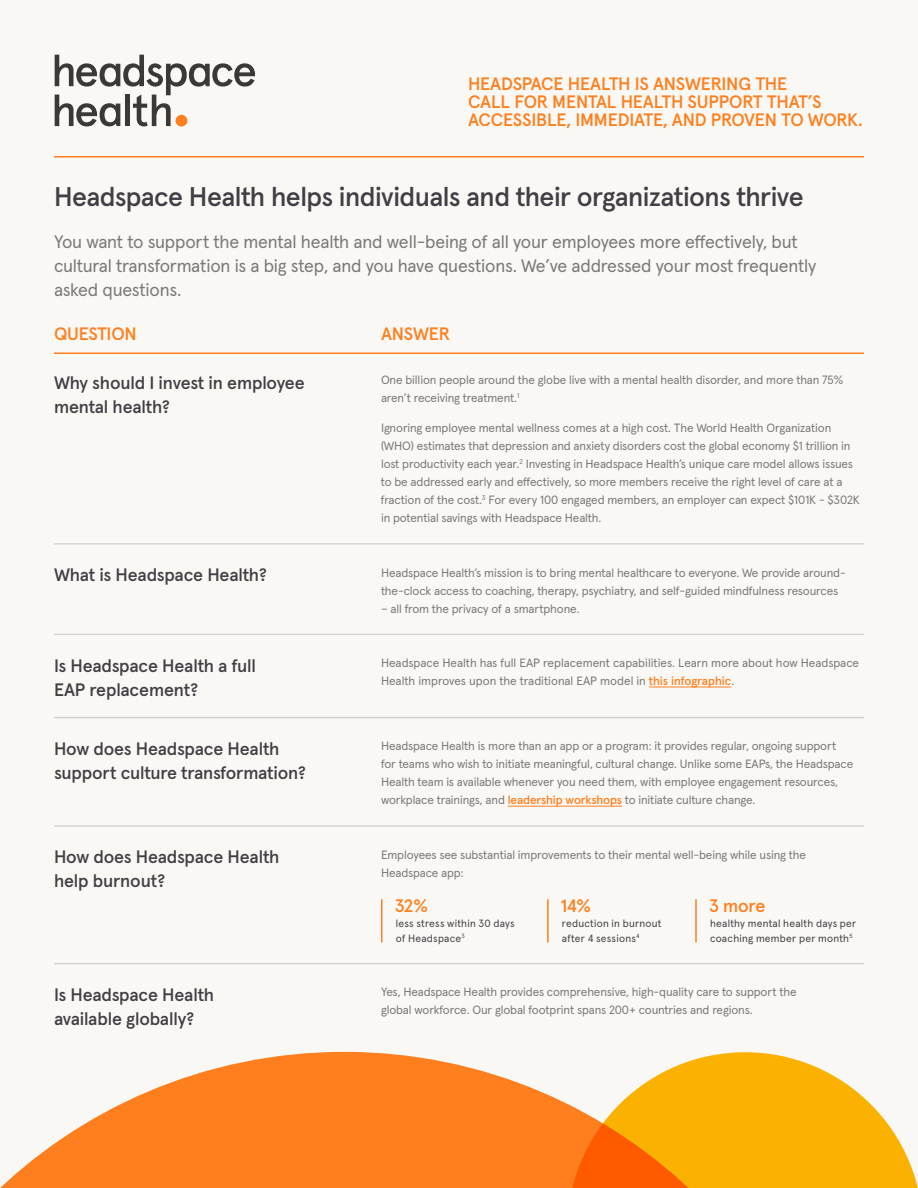
<style>
.page{position:relative;width:918px;height:1188px;background:#faf8f4}
.page>*{position:absolute;margin:0;border:0;box-sizing:border-box;transform-origin:0 0}
.t1{font:500 27px "Apercu Pro";letter-spacing:-.02em;color:#423e46}
.t2{font:500 18px/24px "Apercu Pro";letter-spacing:-.01em;color:#423e46}
.t3{font:18px/24px "Apercu Pro";letter-spacing:-.01em;color:#7a7877}
.t4{font:500 18px/18px "Apercu Pro";letter-spacing:-.01em;color:#ff7e1d}
.t5{font:12px/18px "Apercu Pro";letter-spacing:-.01em;color:#7a7877}
.t6{font:10.5px/15px "Apercu Pro";letter-spacing:.02em;color:#423e46}
.s1{font-weight:500;color:#ff7e1d}
</style>
<div class="page">
<hr style="left:54px;top:156px;width:810px;height:2px;background:#ff7e1d">
<hr style="left:54px;top:543px;width:810px;height:2px;background:#423e46">
<hr style="left:54px;top:634px;width:810px;height:1px;background:#423e46">
<hr style="left:54px;top:717px;width:810px;height:1px;background:#423e46">
<hr style="left:54px;top:825px;width:810px;height:2px;background:#423e46">
<hr style="left:54px;top:963px;width:810px;height:1px;background:#423e46">
<svg style="left:0;top:1052px;width:567px;height:136px;fill:#ff7e1d"></svg>
<svg style="left:567px;top:1052px;width:351px;height:136px;fill:#fab100"></svg>
<hr style="left:54px;top:352px;width:810px;height:2px;background:#ff7e1d">
<hr style="left:649px;top:687px;width:82px;height:1px;background:#ff7e1d">
<hr style="left:508px;top:806px;width:114px;height:1px;background:#ff7e1d">
<hr style="left:381px;top:899px;width:1px;height:43px;background:#ff7e1d">
<hr style="left:547px;top:899px;width:2px;height:43px;background:#ff7e1d">
<hr style="left:695px;top:899px;width:2px;height:43px;background:#ff7e1d">
<svg style="left:55px;top:55px;width:200px;height:71px"></svg>
<h2 class="t4" style="left:468px;top:74px;width:396px">HEADSPACE HEALTH IS ANSWERING THE<br>CALL FOR MENTAL HEALTH SUPPORT THAT’S<br>ACCESSIBLE, IMMEDIATE, AND PROVEN TO WORK.</h2>
<h1 class="t1" style="left:54px;top:176px;width:751px">Headspace Health helps individuals and their organizations thrive</h1>
<h2 class="t3" style="left:54px;top:228px;width:764px">You want to support the mental health and well-being of all your employees more effectively, but cultural transformation is a big step, and you have questions. We’ve addressed your most frequently asked questions.</h2>
<h2 class="t4" style="left:54px;top:324px;width:84px">QUESTION</h2>
<h2 class="t4" style="left:381px;top:324px;width:70px">ANSWER</h2>
<h2 class="t2" style="left:54px;top:369px;width:252px">Why should I invest in employee mental health?</h2>
<p class="t5" style="left:381px;top:370px;width:464px">One billion people around the globe live with a mental health disorder, and more than 75% aren’t receiving treatment.<sup>1</sup></p>
<p class="t5" style="left:381px;top:418px;width:480px">Ignoring employee mental wellness comes at a high cost. The World Health Organization (WHO) estimates that depression and anxiety disorders cost the global economy $1 trillion in lost productivity each year.<sup>2</sup> Investing in Headspace Health’s unique care model allows issues to be addressed early and effectively, so more members receive the right level of care at a fraction of the cost.<sup>3</sup> For every 100 engaged members, an employer can expect $101K - $302K in potential savings with Headspace Health.</p>
<h2 class="t2" style="left:54px;top:562px;width:214px">What is Headspace Health?</h2>
<p class="t5" style="left:381px;top:562px;width:466px">Headspace Health’s mission is to bring mental healthcare to everyone. We provide around&shy;the-clock access to coaching, therapy, psychiatry, and self-guided mindfulness resources</p>
<p class="t5" style="left:381px;top:598px;width:200px">– all from the privacy of a smartphone.</p>
<h2 class="t2" style="left:54px;top:652px;width:203px">Is Headspace Health a full<br>EAP replacement?</h2>
<p class="t5" style="left:381px;top:653px;width:480px">Headspace Health has full EAP replacement capabilities. Learn more about how Headspace<br>Health improves upon the traditional EAP model in <span class="s1">this infographic</span>.</p>
<h2 class="t2" style="left:54px;top:735px;width:254px">How does Headspace Health support culture transformation?</h2>
<p class="t5" style="left:381px;top:736px;width:474px">Headspace Health is more than an app or a program: it provides regular, ongoing support for teams who wish to initiate meaningful, cultural change. Unlike some EAPs, the Headspace Health team is available whenever you need them, with employee engagement resources, workplace trainings, and <span class="s1">leadership workshops</span> to initiate culture change.</p>
<h2 class="t2" style="left:54px;top:844px;width:227px">How does Headspace Health help burnout?</h2>
<p class="t5" style="left:381px;top:845px;width:426px">Employees see substantial improvements to their mental well-being while using the<br>Headspace app:</p>
<h2 class="t4" style="left:395px;top:895px;width:35px">32%</h2>
<p class="t6" style="left:396px;top:915px;width:120px">less stress within 30 days of Headspace<sup>3</sup></p>
<h2 class="t4" style="left:561px;top:895px;width:32px">14%</h2>
<p class="t6" style="left:562px;top:915px;width:101px">reduction in burnout after 4 sessions<sup>4</sup></p>
<h2 class="t4" style="left:709px;top:895px;width:58px">3 more</h2>
<p class="t6" style="left:710px;top:915px;width:148px">healthy mental health days per coaching member per month<sup>5</sup></p>
<h2 class="t2" style="left:54px;top:981px;width:162px">Is Headspace Health available globally?</h2>
<p class="t5" style="left:381px;top:982px;width:417px">Yes, Headspace Health provides comprehensive, high-quality care to support the global workforce. Our global footprint spans 200+ countries and regions.</p>
</div>
